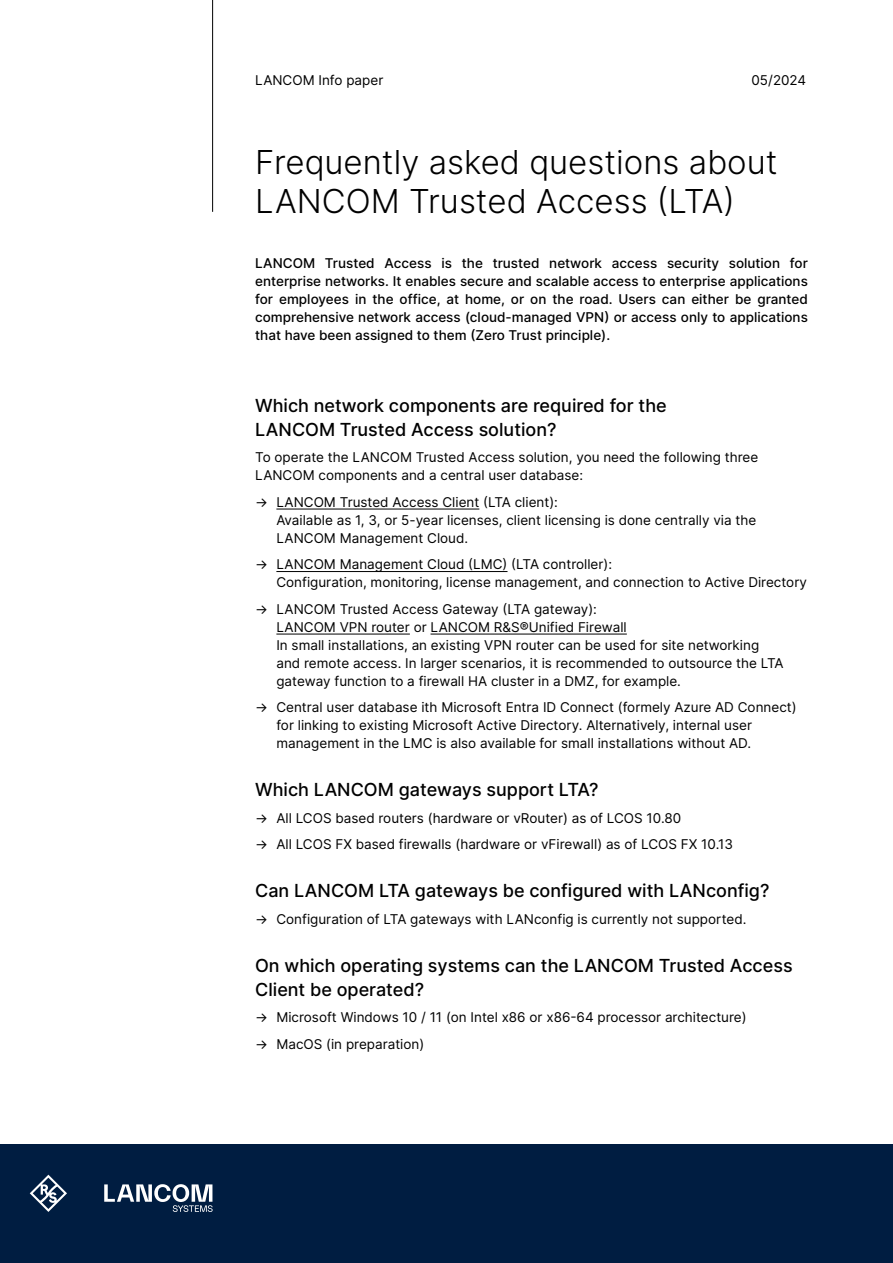
<style>
.page{position:relative;width:893px;height:1263px;background:#fff}
.page>*{position:absolute;margin:0;border:0;box-sizing:border-box;transform-origin:0 0}
.t1{font:300 33px/39px "Inter";color:#000}
.t2{font:500 18px/24px "Inter";color:#000}
.t3{font:13.5px/18px "Inter";color:#000}
.t4{font:500 13.5px/18px "Inter";color:#000;text-align:justify}
</style>
<div class="page">
<hr style="left:212px;top:0;width:1px;height:212px;background:#000">
<div style="left:0;top:1144px;width:893px;height:119px;background:#001d41"></div>
<svg style="left:30px;top:1175px;width:37px;height:37px"></svg>
<svg style="left:104px;top:1184px;width:109px;height:28px"></svg>
<hr style="left:276px;top:509px;width:203px;height:1px;background:#000">
<hr style="left:276px;top:571px;width:231px;height:1px;background:#000">
<hr style="left:276px;top:634px;width:134px;height:1px;background:#000">
<hr style="left:431px;top:634px;width:196px;height:1px;background:#000">
<p class="t3" style="left:255px;top:71px;width:130px">LANCOM Info paper</p>
<p class="t3" style="left:751px;top:71px;width:56px">05/2024</p>
<h1 class="t1" style="left:255px;top:142px;width:524px">Frequently asked questions about<br>LANCOM Trusted Access (LTA)</h1>
<p class="t4" style="left:255px;top:254px;width:554px">LANCOM Trusted Access is the trusted network access security solution for enterprise networks. It enables secure and scalable access to enterprise applications for employees in the office, at home, or on the road. Users can either be granted comprehensive network access (cloud-managed VPN) or access only to applications that have been assigned to them (Zero Trust principle).</p>
<h2 class="t2" style="left:255px;top:393px;width:413px">Which network components are required for the<br>LANCOM Trusted Access solution?</h2>
<p class="t3" style="left:255px;top:448px;width:505px">To operate the LANCOM Trusted Access solution, you need the following three<br>LANCOM components and a central user database:</p>
<p class="t3" style="left:276px;top:493px;width:481px;text-indent:-21px">→ LANCOM Trusted Access Client (LTA client):<br>Available as 1, 3, or 5-year licenses, client licensing is done centrally via the<br>LANCOM Management Cloud.</p>
<p class="t3" style="left:276px;top:555px;width:532px;text-indent:-21px">→ LANCOM Management Cloud (LMC) (LTA controller):<br>Configuration, monitoring, license management, and connection to Active Directory</p>
<p class="t3" style="left:276px;top:600px;width:509px;text-indent:-21px">→ LANCOM Trusted Access Gateway (LTA gateway):<br>LANCOM VPN router or LANCOM R&amp;S®Unified Firewall<br>In small installations, an existing VPN router can be used for site networking and remote access. In larger scenarios, it is recommended to outsource the LTA gateway function to a firewall HA cluster in a DMZ, for example.</p>
<p class="t3" style="left:276px;top:698px;width:522px;text-indent:-21px">→ Central user database ith Microsoft Entra ID Connect (formely Azure AD Connect) for linking to existing Microsoft Active Directory. Alternatively, internal user management in the LMC is also available for small installations without AD.</p>
<h2 class="t2" style="left:255px;top:777px;width:345px">Which LANCOM gateways support LTA?</h2>
<p class="t3" style="left:255px;top:809px;width:428px">→ All LCOS based routers (hardware or vRouter) as of LCOS 10.80</p>
<p class="t3" style="left:255px;top:835px;width:479px">→ All LCOS FX based firewalls (hardware or vFirewall) as of LCOS FX 10.13</p>
<h2 class="t2" style="left:255px;top:878px;width:516px">Can LANCOM LTA gateways be configured with LANconfig?</h2>
<p class="t3" style="left:255px;top:910px;width:493px">→ Configuration of LTA gateways with LANconfig is currently not supported.</p>
<h2 class="t2" style="left:255px;top:953px;width:539px">On which operating systems can the LANCOM Trusted Access<br>Client be operated?</h2>
<p class="t3" style="left:255px;top:1008px;width:493px">→ Microsoft Windows 10 / 11 (on Intel x86 or x86-64 processor architecture)</p>
<p class="t3" style="left:255px;top:1035px;width:171px">→ MacOS (in preparation)</p>
</div>
